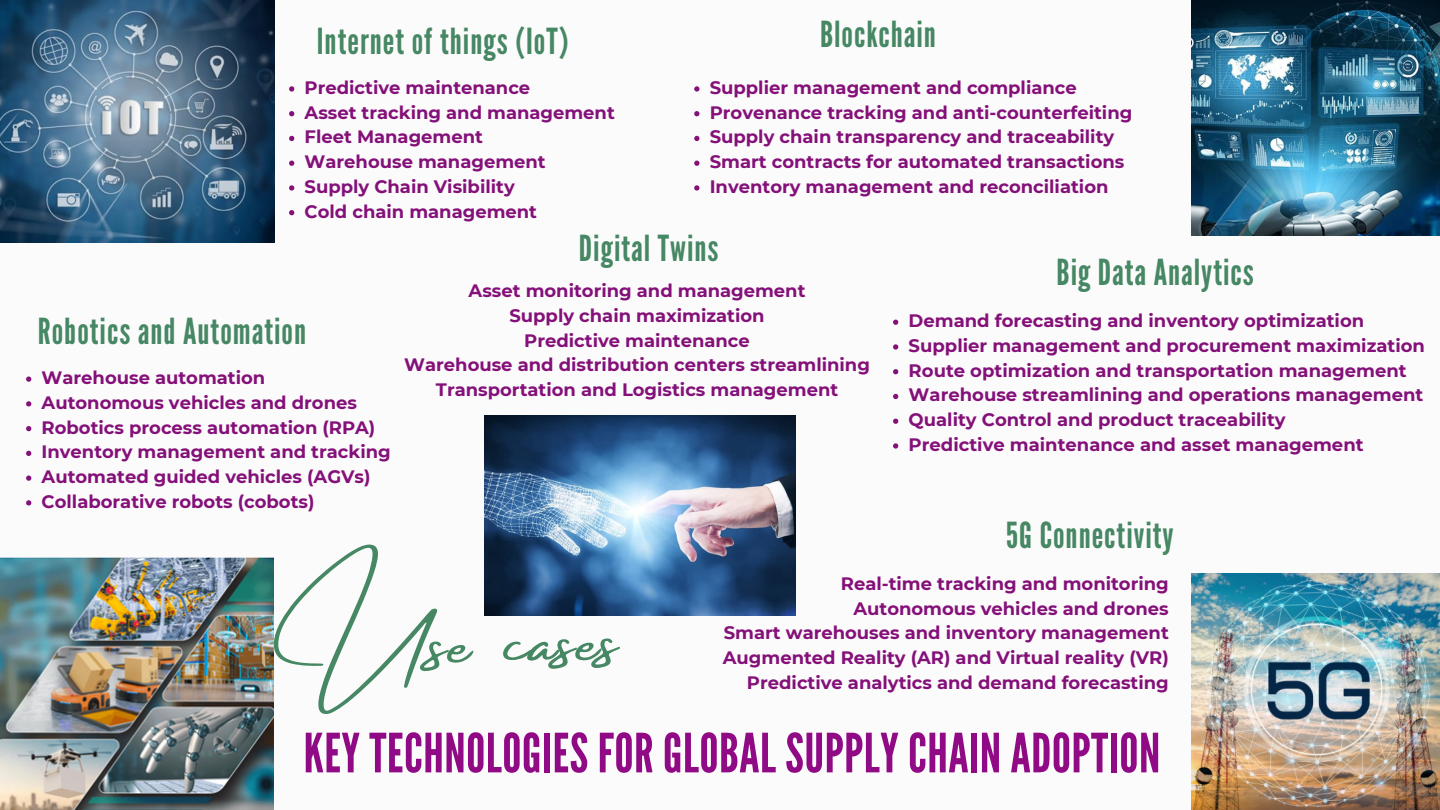
<style>
.page{position:relative;width:1440px;height:810px;background:#fcfbfb}
.page>*{position:absolute;margin:0;border:0;box-sizing:border-box;transform-origin:0 0}
.t1{font:77.3px "Amsterdam Four";color:#468764}
.t2{font:54px "League Gothic";letter-spacing:.01em;color:#900a86}
.t3{font:35.8px "League Gothic";letter-spacing:.03em;color:#468764}
.t4{font:700 18px/24.8px "Montserrat";color:#841079;text-align:right}
</style>
<div class="page">
<img style="left:0;top:557px;width:274px;height:253px">
<img style="left:1191px;top:574px;width:249px;height:236px">
<img style="left:1191px;top:0;width:249px;height:236px">
<img style="left:0;top:0;width:274px;height:242px">
<img style="left:485px;top:415px;width:310px;height:200px">
<svg style="left:289px;top:86px;width:5px;height:6px"></svg>
<svg style="left:289px;top:111px;width:5px;height:5px"></svg>
<svg style="left:289px;top:136px;width:5px;height:5px"></svg>
<svg style="left:289px;top:161px;width:5px;height:5px"></svg>
<svg style="left:289px;top:185px;width:5px;height:6px"></svg>
<svg style="left:289px;top:210px;width:5px;height:5px"></svg>
<svg style="left:694px;top:86px;width:5px;height:6px"></svg>
<svg style="left:694px;top:111px;width:5px;height:5px"></svg>
<svg style="left:694px;top:136px;width:5px;height:5px"></svg>
<svg style="left:694px;top:161px;width:5px;height:5px"></svg>
<svg style="left:694px;top:185px;width:5px;height:6px"></svg>
<svg style="left:893px;top:320px;width:5px;height:5px"></svg>
<svg style="left:893px;top:344px;width:5px;height:6px"></svg>
<svg style="left:893px;top:369px;width:5px;height:5px"></svg>
<svg style="left:893px;top:394px;width:5px;height:5px"></svg>
<svg style="left:893px;top:419px;width:5px;height:5px"></svg>
<svg style="left:893px;top:443px;width:5px;height:6px"></svg>
<svg style="left:26px;top:377px;width:5px;height:5px"></svg>
<svg style="left:26px;top:401px;width:5px;height:6px"></svg>
<svg style="left:26px;top:426px;width:5px;height:5px"></svg>
<svg style="left:26px;top:451px;width:5px;height:5px"></svg>
<svg style="left:26px;top:476px;width:5px;height:5px"></svg>
<svg style="left:26px;top:500px;width:5px;height:6px"></svg>
<h3 class="t3" style="left:317px;top:20px;width:253px">Internet of things (IoT)</h3>
<p class="t4" style="left:305px;top:75px;width:227px">Predictive maintenance</p>
<p class="t4" style="left:305px;top:100px;width:312px">Asset tracking and management</p>
<p class="t4" style="left:305px;top:124px;width:180px">Fleet Management</p>
<p class="t4" style="left:305px;top:149px;width:243px">Warehouse management</p>
<p class="t4" style="left:305px;top:174px;width:212px">Supply Chain Visibility</p>
<p class="t4" style="left:305px;top:199px;width:234px">Cold chain management</p>
<p class="t3" style="left:820px;top:14px;width:118px">Blockchain</p>
<p class="t4" style="left:710px;top:75px;width:369px">Supplier management and compliance</p>
<p class="t4" style="left:710px;top:100px;width:424px">Provenance tracking and anti-counterfeiting</p>
<h3 class="t4" style="left:710px;top:124px;width:406px">Supply chain transparency and traceability</h3>
<h3 class="t4" style="left:710px;top:149px;width:416px">Smart contracts for automated transactions</h3>
<p class="t4" style="left:710px;top:174px;width:400px">Inventory management and reconciliation</p>
<p class="t3" style="left:38px;top:310px;width:270px">Robotics and Automation</p>
<h3 class="t4" style="left:42px;top:365px;width:225px">Warehouse automation</h3>
<p class="t4" style="left:42px;top:390px;width:317px">Autonomous vehicles and drones</p>
<p class="t4" style="left:42px;top:415px;width:335px">Robotics process automation (RPA)</p>
<p class="t4" style="left:42px;top:439px;width:351px">Inventory management and tracking</p>
<p class="t4" style="left:42px;top:464px;width:330px">Automated guided vehicles (AGVs)</p>
<p class="t4" style="left:42px;top:489px;width:274px">Collaborative robots (cobots)</p>
<h1 class="t3" style="left:579px;top:228px;width:141px">Digital Twins</h1>
<p class="t4" style="left:404px;top:278px;width:467px;text-align:center">Asset monitoring and management<br>Supply chain maximization<br>Predictive maintenance<br>Warehouse and distribution centers streamlining Transportation and Logistics management</p>
<p class="t3" style="left:1057px;top:251px;width:199px">Big Data Analytics</p>
<p class="t4" style="left:909px;top:308px;width:457px">Demand forecasting and inventory optimization</p>
<p class="t4" style="left:909px;top:333px;width:518px">Supplier management and procurement maximization</p>
<p class="t4" style="left:909px;top:358px;width:500px">Route optimization and transportation management</p>
<p class="t4" style="left:909px;top:382px;width:516px">Warehouse streamlining and operations management</p>
<p class="t4" style="left:909px;top:407px;width:379px">Quality Control and product traceability</p>
<p class="t4" style="left:909px;top:432px;width:456px">Predictive maintenance and asset management</p>
<p class="t1" style="left:291px;top:602px;width:328px;rotate:-1deg">Use cases</p>
<h2 class="t3" style="left:1006px;top:514px;width:169px">5G Connectivity</h2>
<p class="t4" style="left:723px;top:571px;width:447px">Real-time tracking and monitoring Autonomous vehicles and drones<br>Smart warehouses and inventory management Augmented Reality (AR) and Virtual reality (VR)<br>Predictive analytics and demand forecasting</p>
<p class="t2" style="left:304px;top:722px;width:858px">KEY TECHNOLOGIES FOR GLOBAL SUPPLY CHAIN ADOPTION</p>
</div>
